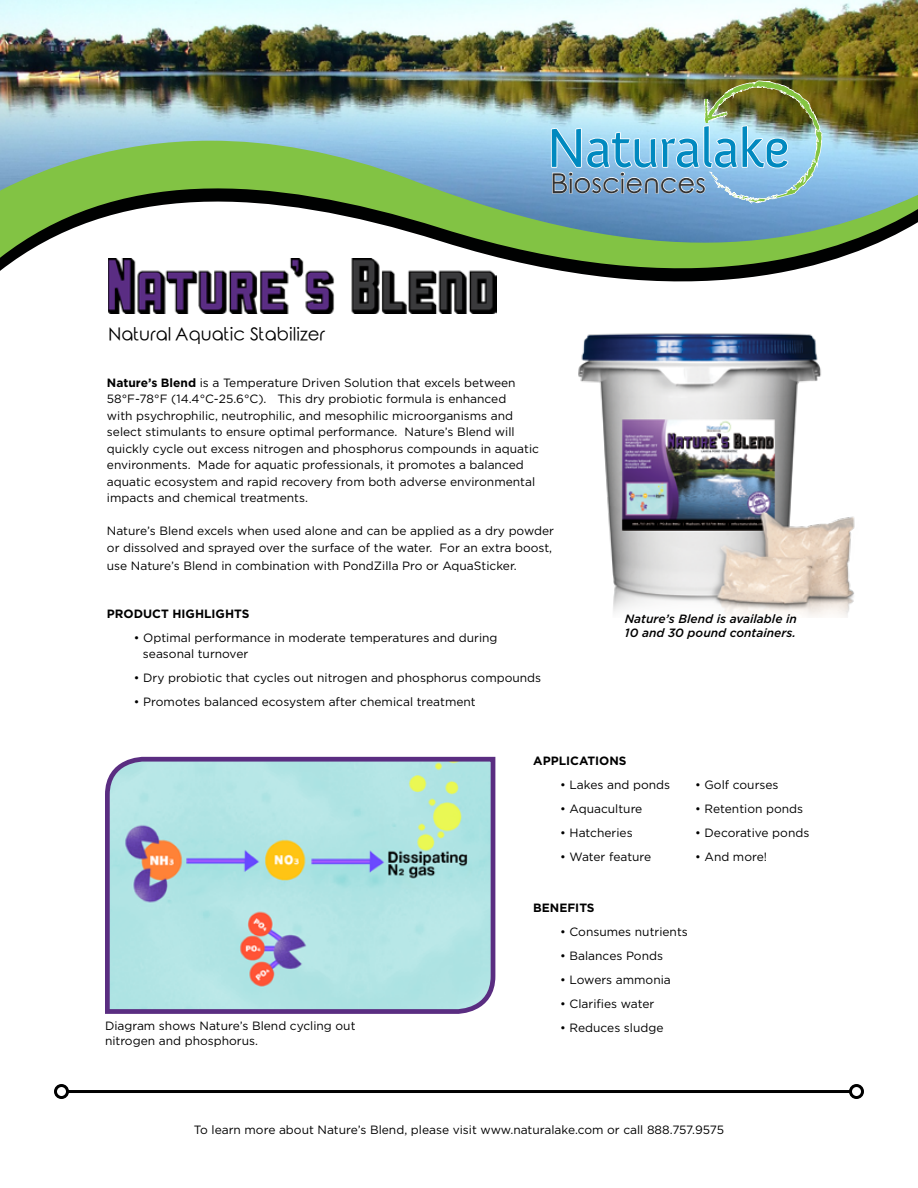
<style>
.page{position:relative;width:918px;height:1188px;background:#fff}
.page>*{position:absolute;margin:0;border:0;box-sizing:border-box;transform-origin:0 0}
.t1{font:55.95px "Anivers";letter-spacing:-.02em;color:#0189bf}
.t2{font:27.3px "Rounded Elegance";color:#333}
.t3{font:18px "Rounded Elegance";color:#000}
.t4{font:12px/16.5px "Gotham";color:#000}
.t5{font:italic 500 12px/14.4px "Gotham";color:#000}
.t6{font:700 12px "Gotham";color:#000}
.s1{font-weight:700}
</style>
<div class="page">
<img style="left:0;top:0;width:918px;height:141px">
<svg style="left:0;top:141px;width:918px;height:141px"></svg>
<hr style="left:68px;top:1090px;width:782px;height:3px;background:#000">
<div style="left:54px;top:1084px;width:15px;height:15px;border:3px solid #000;border-radius:50%"></div>
<div style="left:849px;top:1084px;width:15px;height:15px;border:3px solid #000;border-radius:50%"></div>
<img style="left:108px;top:259px;width:389px;height:54px">
<img style="left:578px;top:333px;width:277px;height:284px">
<img style="left:549px;top:66px;width:275px;height:149px">
<svg style="left:105px;top:756px;width:391px;height:258px"></svg>
<h1 class="t1" style="left:547px;top:118px;width:245px">Naturalake</h1>
<h2 class="t2" style="left:551px;top:168px;width:157px">Biosciences</h2>
<h3 class="t3" style="left:108px;top:323px;width:218px">Natural Aquatic Stabilizer</h3>
<p class="t4" style="left:107px;top:374px;width:434px"><span class="s1">Nature’s Blend</span> is a Temperature Driven Solution that excels between 58°F-78°F (14.4°C-25.6°C). This dry probiotic formula is enhanced<br>with psychrophilic, neutrophilic, and mesophilic microorganisms and select stimulants to ensure optimal performance. Nature’s Blend will quickly cycle out excess nitrogen and phosphorus compounds in aquatic environments. Made for aquatic professionals, it promotes a balanced aquatic ecosystem and rapid recovery from both adverse environmental impacts and chemical treatments.</p>
<p class="t4" style="left:107px;top:523px;width:449px">Nature’s Blend excels when used alone and can be applied as a dry powder or dissolved and sprayed over the surface of the water. For an extra boost,</p>
<p class="t4" style="left:107px;top:557px;width:411px">use Nature’s Blend in combination with PondZilla Pro or AquaSticker.</p>
<p class="t6" style="left:107px;top:606px;width:144px">PRODUCT HIGHLIGHTS</p>
<p class="t4" style="left:143px;top:629px;width:356px;text-indent:-9px">• Optimal performance in moderate temperatures and during seasonal turnover</p>
<p class="t4" style="left:134px;top:670px;width:409px">• Dry probiotic that cycles out nitrogen and phosphorus compounds</p>
<p class="t4" style="left:134px;top:694px;width:343px">• Promotes balanced ecosystem after chemical treatment</p>
<p class="t5" style="left:625px;top:611px;width:174px">Nature’s Blend is available in<br>10 and 30 pound containers.</p>
<p class="t4" style="left:105px;top:1019px;width:252px;line-height:14.4px">Diagram shows Nature’s Blend cycling out nitrogen and phosphorus.</p>
<p class="t6" style="left:533px;top:753px;width:95px">APPLICATIONS</p>
<p class="t4" style="left:560px;top:776px;width:111px">• Lakes and ponds</p>
<p class="t4" style="left:695px;top:776px;width:85px">• Golf courses</p>
<p class="t4" style="left:560px;top:800px;width:84px">• Aquaculture</p>
<p class="t4" style="left:695px;top:800px;width:109px">• Retention ponds</p>
<p class="t4" style="left:560px;top:824px;width:74px">• Hatcheries</p>
<p class="t4" style="left:695px;top:824px;width:116px">• Decorative ponds</p>
<p class="t4" style="left:560px;top:848px;width:93px">• Water feature</p>
<p class="t4" style="left:695px;top:848px;width:73px">• And more!</p>
<p class="t6" style="left:533px;top:899px;width:63px">BENEFITS</p>
<p class="t4" style="left:560px;top:923px;width:129px">• Consumes nutrients</p>
<p class="t4" style="left:560px;top:947px;width:104px">• Balances Ponds</p>
<p class="t4" style="left:560px;top:971px;width:112px">• Lowers ammonia</p>
<p class="t4" style="left:560px;top:995px;width:96px">• Clarifies water</p>
<p class="t4" style="left:560px;top:1019px;width:105px">• Reduces sludge</p>
<p class="t4" style="left:194px;top:1121px;width:532px">To learn more about Nature’s Blend, please visit www.naturalake.com or call 888.757.9575</p>
</div>
